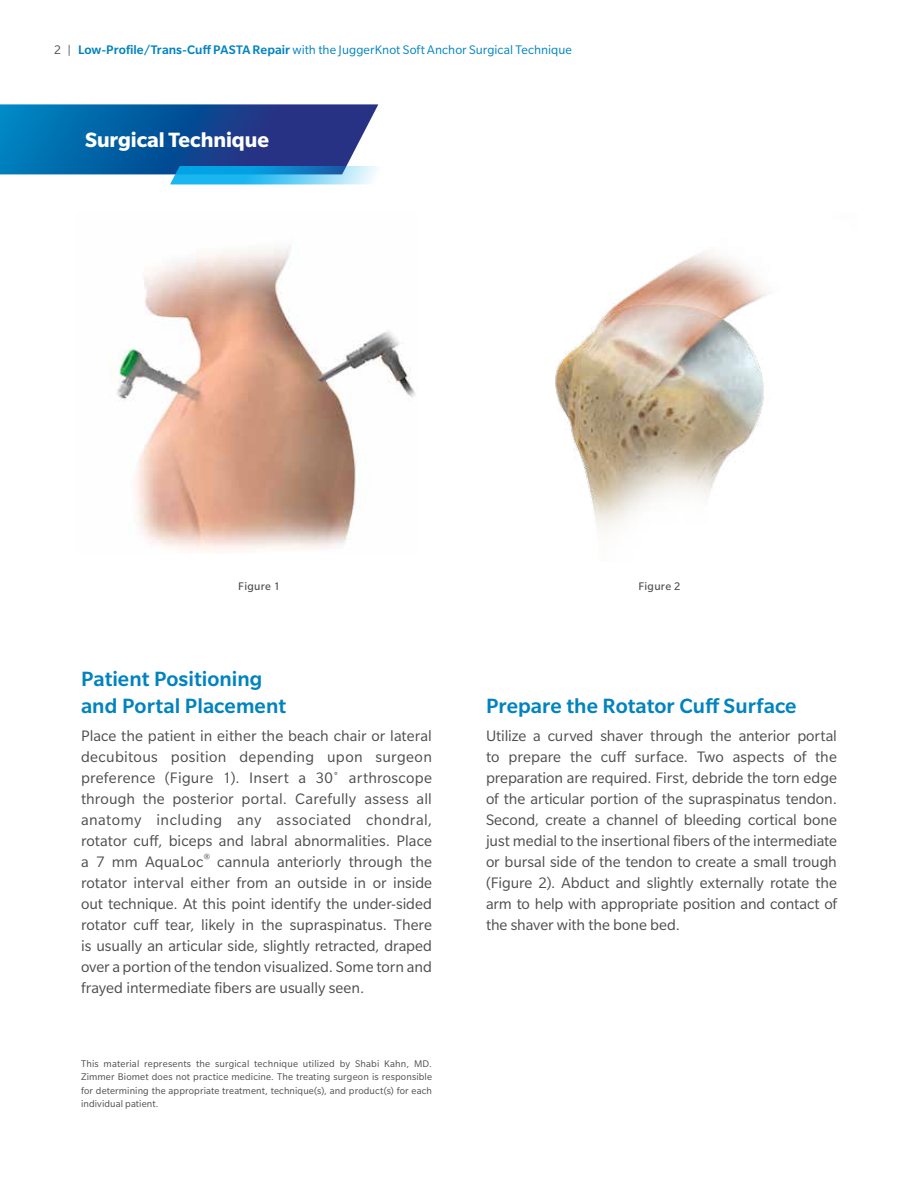
<style>
.page{position:relative;width:918px;height:1188px;background:#fff}
.page>*{position:absolute;margin:0;border:0;box-sizing:border-box;transform-origin:0 0}
.t1{font:500 22.5px/27px "Slate Pro";letter-spacing:.005em;color:#0083bf}
.t2{font:700 22.5px "Slate Pro";letter-spacing:-.005em;color:#fff}
.t3{font:16.5px/21px "Slate Pro";color:#4d4d4f;text-align:justify}
.t4{font:13.5px "Slate Pro";letter-spacing:.005em;color:#0083bf}
.t5{font:12px "Slate Pro";letter-spacing:.025em;color:#4d4d4f}
.t6{font:10.5px/13.5px "Slate Pro";letter-spacing:.01em;color:#4d4d4f;text-align:justify}
.s1{color:#4d4d4f}
.s2{font-weight:500}
</style>
<div class="page">
<img style="left:555px;top:252px;width:213px;height:279px">
<img style="left:113px;top:246px;width:303px;height:305px">
<svg style="left:0;top:104px;width:379px;height:80px;background:#2c6dac"></svg>
<p class="t4" style="left:54px;top:43px;width:519px"><span class="s1">2 |</span> <span class="s2">Low-Profile/Trans-Cuff PASTA Repair</span> with the JuggerKnot Soft Anchor Surgical Technique</p>
<h1 class="t2" style="left:85px;top:127px;width:185px">Surgical Technique</h1>
<p class="t5" style="left:238px;top:580px;width:43px">Figure 1</p>
<p class="t5" style="left:638px;top:580px;width:43px">Figure 2</p>
<h1 class="t1" style="left:81px;top:666px;width:207px">Patient Positioning and Portal Placement</h1>
<p class="t3" style="left:81px;top:725px;width:353px">Place the patient in either the beach chair or lateral decubitous position depending upon surgeon preference (Figure 1). Insert a 30˚ arthroscope through the posterior portal. Carefully assess all anatomy including any associated chondral, rotator cuff, biceps and labral abnormalities. Place a 7 mm AquaLoc<sup>®</sup> cannula anteriorly through the rotator interval either from an outside in or inside out technique. At this point identify the under-sided rotator cuff tear, likely in the supraspinatus. There is usually an articular side, slightly retracted, draped over a portion of the tendon visualized. Some torn and frayed intermediate fibers are usually seen.</p>
<p class="t6" style="left:81px;top:1056px;width:353px">This material represents the surgical technique utilized by Shabi Kahn, MD.<br>Zimmer Biomet does not practice medicine. The treating surgeon is responsible for determining the appropriate treatment, technique(s), and product(s) for each individual patient.</p>
<h1 class="t1" style="left:486px;top:692px;width:312px">Prepare the Rotator Cuff Surface</h1>
<p class="t3" style="left:486px;top:725px;width:353px">Utilize a curved shaver through the anterior portal to prepare the cuff surface. Two aspects of the preparation are required. First, debride the torn edge of the articular portion of the supraspinatus tendon.<br>Second, create a channel of bleeding cortical bone just medial to the insertional fibers of the intermediate or bursal side of the tendon to create a small trough (Figure 2). Abduct and slightly externally rotate the arm to help with appropriate position and contact of the shaver with the bone bed.</p>
</div>
